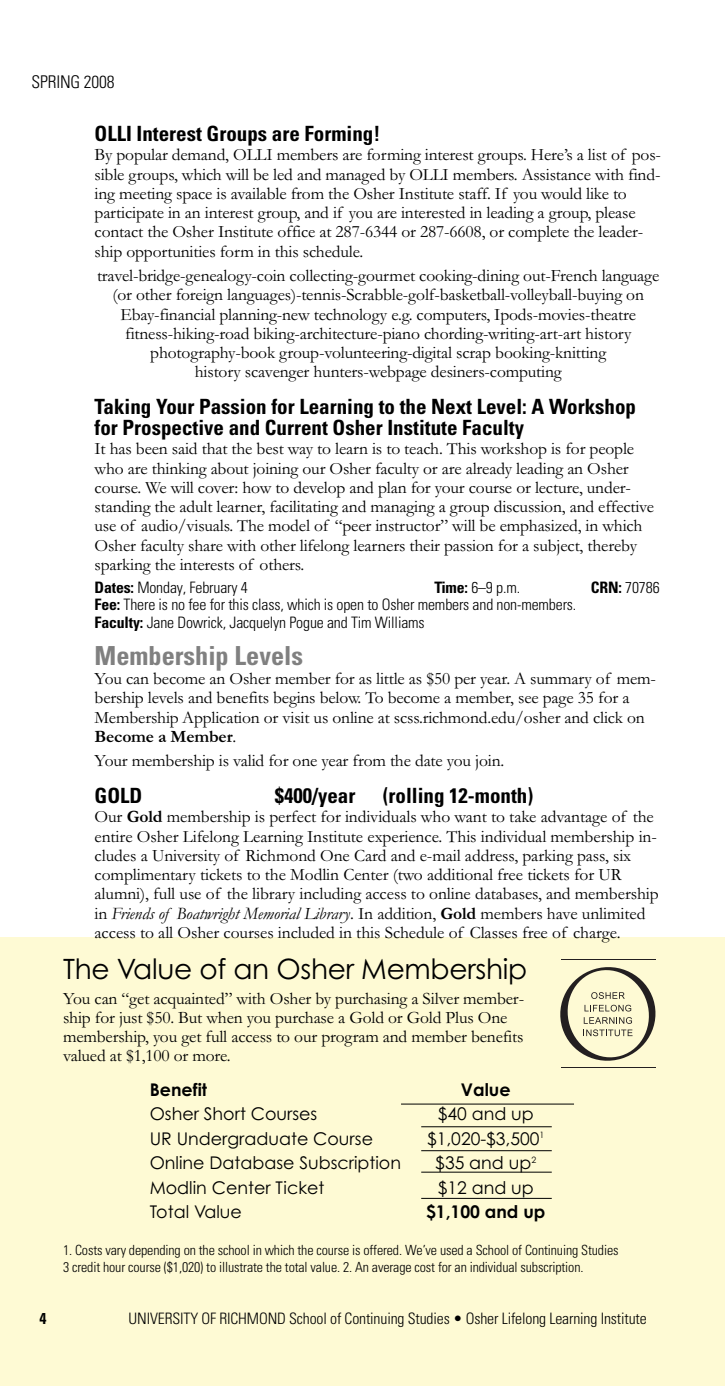
<style>
.page{position:relative;width:725px;height:1386px;background:#fff}
.page>*{position:absolute;margin:0;border:0;box-sizing:border-box;transform-origin:0 0}
.t1{font:28px "Century Gothic";letter-spacing:-.01em;color:#000}
.t2{font:700 condensed 26.25px "Univers LT Std";color:#808080}
.t3{font:700 condensed 21px/21px "Univers LT Std";color:#000}
.t4{font:17.5px/19.2px "Garamond";letter-spacing:-.01em;color:#000}
.t5{font:17.5px "Century Gothic";color:#000}
.t6{font:700 17.5px "Century Gothic";color:#000}
.t7{font:300 condensed 17.5px "Univers LT Std";letter-spacing:-.01em;color:#000}
.t8{font:300 condensed 15.75px/17.5px "Univers LT Std";letter-spacing:-.01em;color:#000}
.t9{font:700 condensed 15.75px "Univers LT Std";color:#000}
.t10{font:300 condensed 14px/16.6px "Univers LT Std";letter-spacing:-.01em;color:#000}
.s1{font-weight:700}
.s2{font-style:italic}
</style>
<div class="page">
<div style="left:0;top:937px;width:724px;height:449px;background:#fefad4"></div>
<hr style="left:401px;top:1104px;width:173px;height:1px;background:#000">
<hr style="left:421px;top:1126px;width:130px;height:1px;background:#000">
<hr style="left:421px;top:1172px;width:130px;height:1px;background:#000">
<hr style="left:421px;top:1198px;width:130px;height:1px;background:#000">
<hr style="left:421px;top:1150px;width:130px;height:1px;background:#000">
<hr style="left:560px;top:959px;width:95px;height:1px;background:#231f20">
<hr style="left:560px;top:1067px;width:95px;height:1px;background:#231f20">
<svg style="left:560px;top:967px;width:95px;height:94px"></svg>
<p class="t7" style="left:32px;top:76px;width:84px">SPRING 2008</p>
<p class="t3" style="left:94px;top:125px;width:287px">OLLI Interest Groups are Forming!</p>
<p class="t4" style="left:94px;top:145px;width:568px">By popular demand, OLLI members are forming interest groups. Here’s a list of pos&shy;sible groups, which will be led and managed by OLLI members. Assistance with find&shy;ing meeting space is available from the Osher Institute staff. If you would like to participate in an interest group, and if you are interested in leading a group, please contact the Osher Institute office at 287-6344 or 287-6608, or complete the leader&shy;ship opportunities form in this schedule.</p>
<p class="t4" style="left:97px;top:266px;width:564px;text-align:center">travel-bridge-genealogy-coin collecting-gourmet cooking-dining out-French language (or other foreign languages)-tennis-Scrabble-golf-basketball-volleyball-buying on Ebay-financial planning-new technology e.g. computers, Ipods-movies-theatre fitness-hiking-road biking-architecture-piano chording-writing-art-art history photography-book group-volunteering-digital scrap booking-knitting<br>history scavenger hunters-webpage desiners-computing</p>
<p class="t3" style="left:94px;top:398px;width:543px">Taking Your Passion for Learning to the Next Level: A Workshop for Prospective and Current Osher Institute Faculty</p>
<p class="t4" style="left:94px;top:439px;width:561px">It has been said that the best way to learn is to teach. This workshop is for people who are thinking about joining our Osher faculty or are already leading an Osher course. We will cover: how to develop and plan for your course or lecture, under&shy;standing the adult learner, facilitating and managing a group discussion, and effective use of audio/visuals. The model of “peer instructor” will be emphasized, in which Osher faculty share with other lifelong learners their passion for a subject, thereby sparking the interests of others.</p>
<p class="t8" style="left:94px;top:580px;width:155px"><span class="s1">Dates:</span> Monday, February 4</p>
<p class="t8" style="left:434px;top:580px;width:87px"><span class="s1">Time:</span> 6–9 p.m.</p>
<p class="t8" style="left:591px;top:580px;width:70px"><span class="s1">CRN:</span> 70786</p>
<p class="t8" style="left:94px;top:597px;width:483px"><span class="s1">Fee:</span> There is no fee for this class, which is open to Osher members and non-members.<br><span class="s1">Faculty:</span> Jane Dowrick, Jacquelyn Pogue and Tim Williams</p>
<h2 class="t2" style="left:94px;top:646px;width:210px">Membership Levels</h2>
<p class="t4" style="left:94px;top:668px;width:563px">You can become an Osher member for as little as $50 per year. A summary of mem&shy;bership levels and benefits begins below. To become a member, see page 35 for a Membership Application or visit us online at scss.richmond.edu/osher and click on <span class="s1">Become a Member</span>.</p>
<p class="t4" style="left:94px;top:751px;width:411px">Your membership is valid for one year from the date you join.</p>
<p class="t3" style="left:94px;top:787px;width:49px">GOLD</p>
<p class="t3" style="left:275px;top:787px;width:82px">$400/year</p>
<p class="t3" style="left:383px;top:787px;width:152px">(rolling 12-month)</p>
<p class="t4" style="left:94px;top:807px;width:565px">Our <span class="s1">Gold</span> membership is perfect for individuals who want to take advantage of the entire Osher Lifelong Learning Institute experience. This individual membership in&shy;cludes a University of Richmond One Card and e-mail address, parking pass, six complimentary tickets to the Modlin Center (two additional free tickets for UR alumni), full use of the library including access to online databases, and membership in <span class="s2">Friends of Boatwright Memorial Library</span>. In addition, <span class="s1">Gold</span> members have unlimited access to all Osher courses included in this Schedule of Classes free of charge.</p>
<h1 class="t1" style="left:63px;top:953px;width:465px">The Value of an Osher Membership</h1>
<p class="t4" style="left:63px;top:988px;width:462px">You can “get acquainted” with Osher by purchasing a Silver member&shy;ship for just $50. But when you purchase a Gold or Gold Plus One membership, you get full access to our program and member benefits valued at $1,100 or more.</p>
<p class="t6" style="left:150px;top:1079px;width:59px">Benefit</p>
<p class="t6" style="left:461px;top:1079px;width:51px">Value</p>
<p class="t5" style="left:150px;top:1104px;width:169px">Osher Short Courses</p>
<p class="t5" style="left:437px;top:1104px;width:97px">$40 and up</p>
<p class="t5" style="left:150px;top:1129px;width:225px">UR Undergraduate Course</p>
<p class="t5" style="left:427px;top:1129px;width:119px">$1,020-$3,500<sup>1</sup></p>
<p class="t5" style="left:150px;top:1153px;width:253px">Online Database Subscription</p>
<p class="t5" style="left:435px;top:1153px;width:102px">$35 and up<sup>2</sup></p>
<p class="t5" style="left:150px;top:1178px;width:176px">Modlin Center Ticket</p>
<p class="t5" style="left:437px;top:1178px;width:97px">$12 and up</p>
<p class="t5" style="left:150px;top:1202px;width:94px">Total Value</p>
<p class="t6" style="left:426px;top:1202px;width:121px">$1,100 and up</p>
<p class="t10" style="left:63px;top:1243px;width:557px">1. Costs vary depending on the school in which the course is offered. We’ve used a School of Continuing Studies<br>3 credit hour course ($1,020) to illustrate the total value. 2. An average cost for an individual subscription.</p>
<p class="t9" style="left:39px;top:1313px;width:8px">4</p>
<p class="t8" style="left:129px;top:1311px;width:519px">UNIVERSITY OF RICHMOND School of Continuing Studies • Osher Lifelong Learning Institute</p>
</div>
